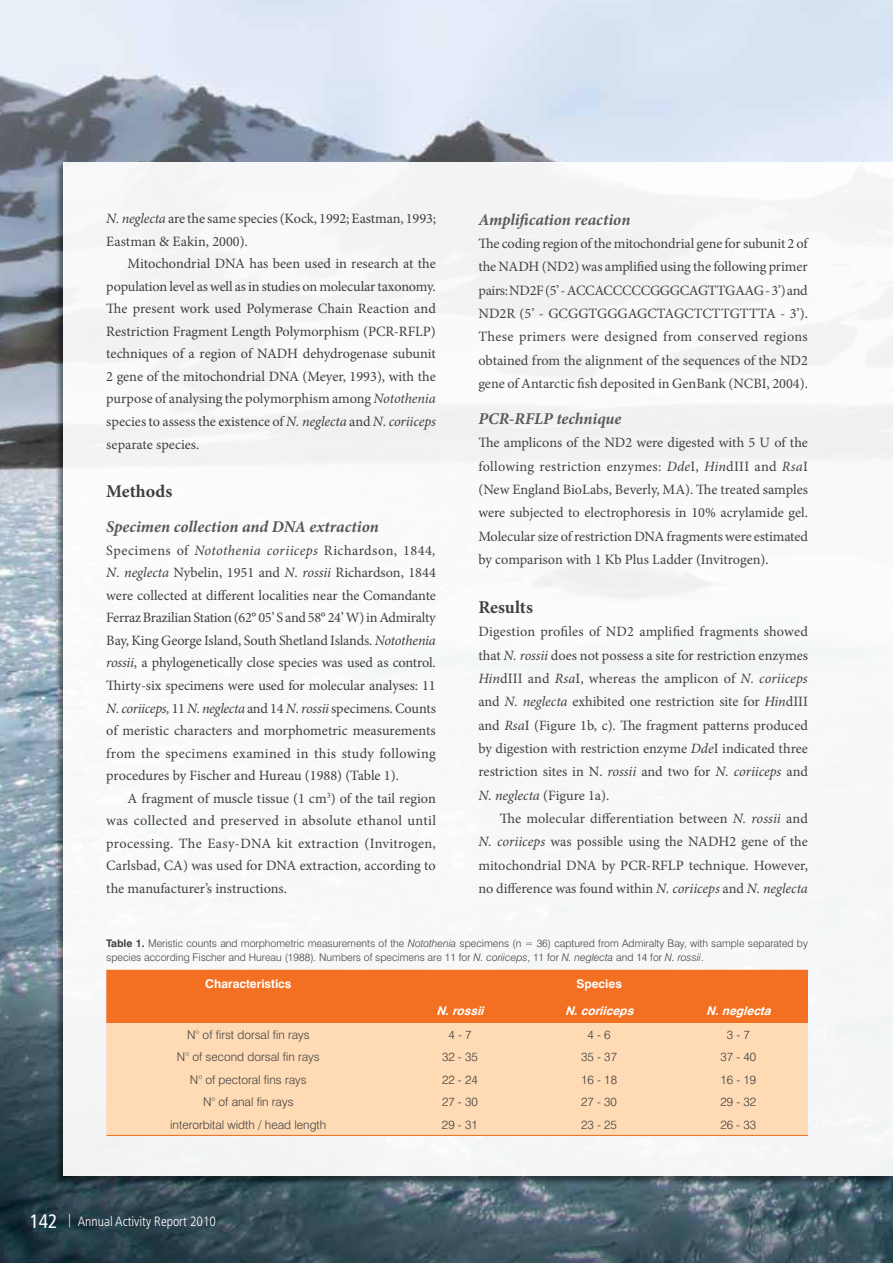
<style>
.page{position:relative;width:893px;height:1263px;background:#fff}
.page>*{position:absolute;margin:0;border:0;box-sizing:border-box;transform-origin:0 0}
.t1{font:700 18px "Minion Pro";color:#414042}
.t2{font:italic 700 16.5px "Minion Pro";color:#58595b}
.t3{font:14.25px/22.5px "Minion Pro";color:#414042;text-align:justify}
.t4{font:300 condensed 13.5px "Frutiger";color:#fff}
.t5{font:300 12px "Swiss 721 BT";color:#414042}
.t6{font:italic 700 12px "Swiss 721 BT";color:#fff}
.t7{font:700 12px "Swiss 721 BT";color:#fff}
.t8{font:300 10.5px/14.2px "Swiss 721 BT";color:#414042}
.s1{font-style:italic}
.s2{font-weight:700}
.s3{font-weight:400;font-size:19.5px}
</style>
<div class="page">
<img style="left:0;top:0;width:893px;height:1263px">
<div style="left:64px;top:162px;width:829px;height:1014px;background:#f7f8f9"></div>
<div style="left:106px;top:970px;width:702px;height:53px;background:#f36f21"></div>
<div style="left:106px;top:1023px;width:702px;height:112px;background:#fedbb4"></div>
<hr style="left:106px;top:1135px;width:284px;height:1px;background:#f36f21">
<hr style="left:390px;top:1135px;width:140px;height:1px;background:#f36f21">
<hr style="left:530px;top:1135px;width:139px;height:1px;background:#f36f21">
<hr style="left:669px;top:1135px;width:139px;height:1px;background:#f36f21">
<p class="t3" style="left:106px;top:207px;width:331px"><span class="s1">N. neglecta</span> are the same species (Kock, 1992; Eastman, 1993;<br>Eastman &amp; Eakin, 2000).</p>
<p class="t3" style="left:106px;top:252px;width:331px;text-indent:21px">Mitochondrial DNA has been used in research at the population level as well as in studies on molecular taxonomy.<br>The present work used Polymerase Chain Reaction and Restriction Fragment Length Polymorphism (PCR-RFLP) techniques of a region of NADH dehydrogenase subunit 2 gene of the mitochondrial DNA (Meyer, 1993), with the purpose of analysing the polymorphism among <span class="s1">Notothenia </span>species to assess the existence of <span class="s1">N. neglecta</span> and <span class="s1">N. coriiceps </span>separate species.</p>
<p class="t1" style="left:106px;top:478px;width:67px">Methods</p>
<p class="t2" style="left:106px;top:515px;width:274px">Specimen collection and DNA extraction</p>
<p class="t3" style="left:106px;top:539px;width:331px">Specimens of <span class="s1">Notothenia coriiceps</span> Richardson, 1844<span class="s1">, N. neglecta</span> Nybelin, 1951 and <span class="s1">N. rossii</span> Richardson, 1844 were collected at different localities near the Comandante Ferraz Brazilian Station (62° 05’ S and 58° 24’ W) in Admiralty Bay, King George Island, South Shetland Islands. <span class="s1">Notothenia rossii</span>, a phylogenetically close species was used as control.<br>Thirty-six specimens were used for molecular analyses: 11<br><span class="s1">N. coriiceps,</span> 11 <span class="s1">N. neglecta</span> and 14 <span class="s1">N. rossii</span> specimens. Counts of meristic characters and morphometric measurements from the specimens examined in this study following procedures by Fischer and Hureau (1988) (Table 1).</p>
<p class="t3" style="left:106px;top:787px;width:331px;text-indent:21px">A fragment of muscle tissue (1 cm<sup>3</sup>) of the tail region was collected and preserved in absolute ethanol until processing. The Easy-DNA kit extraction (Invitrogen, Carlsbad, CA) was used for DNA extraction, according to the manufacturer’s instructions.</p>
<p class="t2" style="left:478px;top:208px;width:153px">Amplification reaction</p>
<p class="t3" style="left:478px;top:232px;width:331px;line-height:23.4px">The coding region of the mitochondrial gene for subunit 2 of the NADH (ND2) was amplified using the following primer pairs: ND2F (5’ - ACCACCCCCGGGCAGTTGAAG - 3’) and ND2R (5’ - GCGGTGGGAGCTAGCTCTTGTTTA - 3’).<br>These primers were designed from conserved regions obtained from the alignment of the sequences of the ND2 gene of Antarctic fish deposited in GenBank (NCBI, 2004).</p>
<p class="t2" style="left:478px;top:407px;width:145px">PCR-RFLP technique</p>
<p class="t3" style="left:478px;top:431px;width:331px;line-height:23.4px">The amplicons of the ND2 were digested with 5 U of the following restriction enzymes: <span class="s1">Dde</span>I, <span class="s1">Hin</span>dIII and <span class="s1">Rsa</span>I (New England BioLabs, Beverly, MA). The treated samples were subjected to electrophoresis in 10% acrylamide gel.<br>Molecular size of restriction DNA fragments were estimated by comparison with 1 Kb Plus Ladder (Invitrogen).</p>
<p class="t1" style="left:478px;top:594px;width:56px">Results</p>
<p class="t3" style="left:478px;top:620px;width:331px;line-height:23.4px">Digestion profiles of ND2 amplified fragments showed that <span class="s1">N. rossii</span> does not possess a site for restriction enzymes <span class="s1">Hin</span>dIII and <span class="s1">Rsa</span>I, whereas the amplicon of <span class="s1">N. coriiceps </span>and <span class="s1">N. neglecta</span> exhibited one restriction site for <span class="s1">Hin</span>dIII and <span class="s1">Rsa</span>I (Figure 1b, c). The fragment patterns produced by digestion with restriction enzyme <span class="s1">Dde</span>I indicated three restriction sites in N. <span class="s1">rossii</span> and two for <span class="s1">N. coriiceps</span> and <span class="s1">N. neglecta</span> (Figure 1a).</p>
<p class="t3" style="left:478px;top:807px;width:331px;line-height:23.4px;text-indent:21px">The molecular differentiation between <span class="s1">N. rossii</span> and <span class="s1">N. coriiceps</span> was possible using the NADH2 gene of the mitochondrial DNA by PCR-RFLP technique. However, no difference was found within <span class="s1">N. coriiceps</span> and <span class="s1">N. neglecta</span></p>
<p class="t8" style="left:106px;top:936px;width:703px"><span class="s2">Table 1.</span> Meristic counts and morphometric measurements of the <span class="s1">Notothenia</span> specimens (n = 36) captured from Admiralty Bay, with sample separated by species according Fischer and Hureau (1988). Numbers of specimens are 11 for <span class="s1">N. coriiceps</span>, 11 for <span class="s1">N. neglecta</span> and 14 for <span class="s1">N. rossii</span>.</p>
<p class="t7" style="left:205px;top:976px;width:88px">Characteristics</p>
<p class="t7" style="left:576px;top:976px;width:47px">Species</p>
<p class="t6" style="left:436px;top:1003px;width:53px">N.rossii</p>
<p class="t6" style="left:565px;top:1003px;width:73px">N.coriiceps</p>
<p class="t6" style="left:706px;top:1003px;width:70px">N.neglecta</p>
<p class="t5" style="left:187px;top:1027px;width:124px">N° of first dorsal fin rays</p>
<p class="t5" style="left:448px;top:1027px;width:25px">4 - 7</p>
<p class="t5" style="left:588px;top:1027px;width:25px">4 - 6</p>
<p class="t5" style="left:727px;top:1027px;width:25px">3 - 7</p>
<p class="t5" style="left:177px;top:1050px;width:144px">N° of second dorsal fin rays</p>
<p class="t5" style="left:442px;top:1050px;width:37px">32 - 35</p>
<p class="t5" style="left:581px;top:1050px;width:37px">35 - 37</p>
<p class="t5" style="left:720px;top:1050px;width:37px">37 - 40</p>
<p class="t5" style="left:190px;top:1072px;width:118px">N° of pectoral fins rays</p>
<p class="t5" style="left:442px;top:1072px;width:37px">22 - 24</p>
<p class="t5" style="left:581px;top:1072px;width:37px">16 - 18</p>
<p class="t5" style="left:720px;top:1072px;width:37px">16 - 19</p>
<p class="t5" style="left:203px;top:1095px;width:92px">N° of anal fin rays</p>
<p class="t5" style="left:442px;top:1095px;width:37px">27 - 30</p>
<p class="t5" style="left:581px;top:1095px;width:37px">27 - 30</p>
<p class="t5" style="left:720px;top:1095px;width:37px">29 - 32</p>
<p class="t5" style="left:170px;top:1117px;width:158px">interorbital width / head length</p>
<p class="t5" style="left:442px;top:1117px;width:37px">29 - 31</p>
<p class="t5" style="left:581px;top:1117px;width:37px">23 - 25</p>
<p class="t5" style="left:720px;top:1117px;width:37px">26 - 33</p>
<p class="t4" style="left:30px;top:1213px;width:188px"><span class="s3">142</span> | Annual Activity Report 2010</p>
</div>
